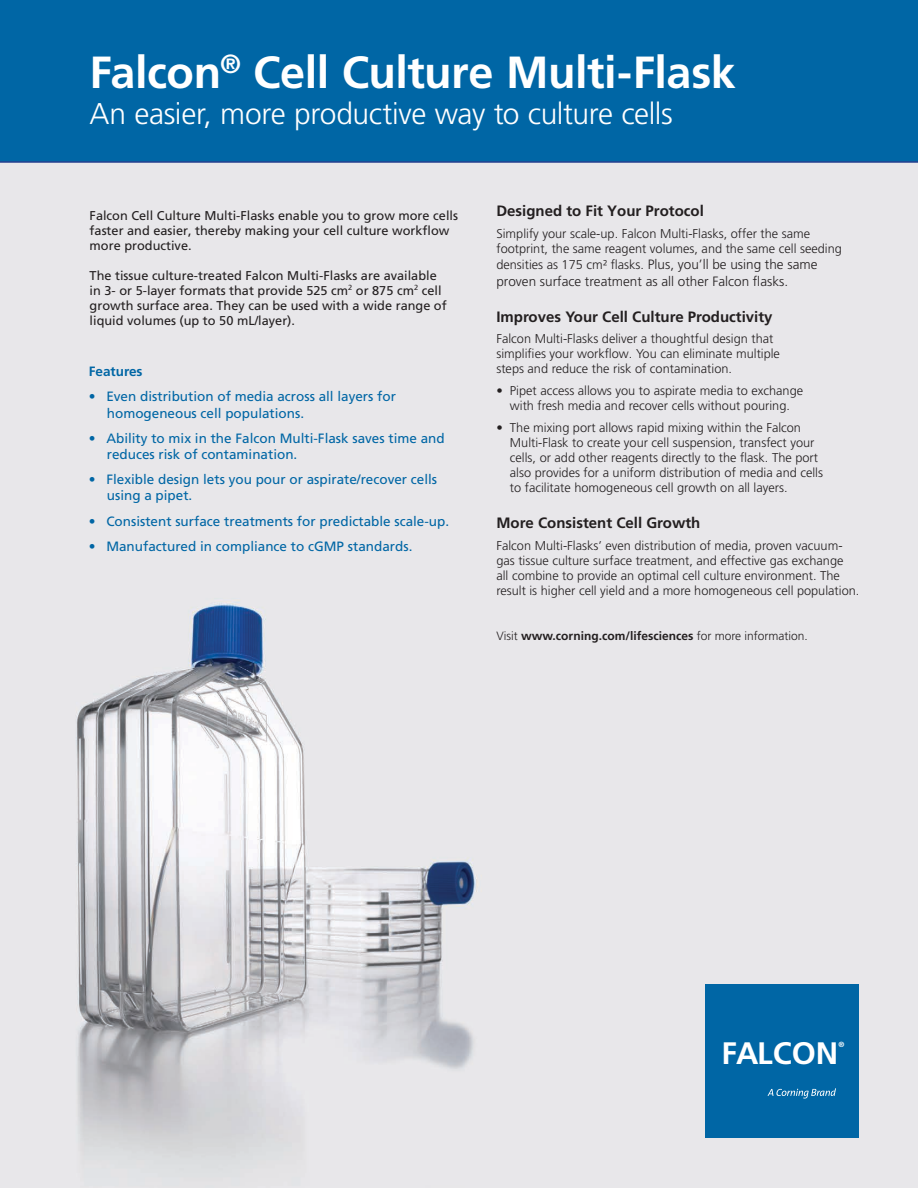
<style>
.page{position:relative;width:918px;height:1188px;background:#fff}
.page>*{position:absolute;margin:0;border:0;box-sizing:border-box;transform-origin:0 0}
.Product_name_Full_Pa{font:700 45px "Frutiger";letter-spacing:-.01em;color:#fff}
.t1{font:700 31.05px "Frutiger";color:#fff}
.Product_descriptor_F{font:300 30px "Frutiger";letter-spacing:-.015em;color:#fff}
.Body_copy_9_12__blac{font:700 15px "Frutiger";color:#231f20}
.t2{font:13.5px/16.2px "Frutiger";color:#0066a5}
.t3{font:300 13.5px/16.2px "Frutiger";color:#231f20}
.Features__BD_blue{font:700 13.5px "Frutiger";color:#0066a5}
.Body_copy_9_12__blac-2{font:300 12.75px/15px "Frutiger";color:#231f20}
.t4{font:12.75px/15px "Frutiger";color:#231f20}
.Visit_info{font:700 12px "Frutiger";color:#231f20}
.t5{font:700 7.5px "Frutiger";color:#fff}
.s1{font-size:12.75px}
.s2{font-weight:300}
</style>
<div class="page">
<img style="left:0;top:163px;width:918px;height:1025px">
<div style="left:0;top:0;width:918px;height:163px;background:#0066a5"></div>
<div style="left:705px;top:984px;width:153px;height:154px;background:#0066a5"></div>
<svg style="left:768px;top:1088px;width:68px;height:11px"></svg>
<p class="Product_name_Full_Pa" style="left:90px;top:46px;width:648px">Falcon<sup>®</sup> Cell Culture Multi-Flask</p>
<p class="Product_descriptor_F" style="left:90px;top:96px;width:585px">An easier, more productive way to culture cells</p>
<p class="t4" style="left:90px;top:208px;width:370px">Falcon Cell Culture Multi-Flasks enable you to grow more cells faster and easier, thereby making your cell culture workflow more productive.</p>
<p class="t4" style="left:90px;top:268px;width:359px">The tissue culture-treated Falcon Multi-Flasks are available in 3- or 5-layer formats that provide 525 cm<sup>2</sup> or 875 cm<sup>2</sup> cell growth surface area. They can be used with a wide range of liquid volumes (up to 50 mL/layer).</p>
<p class="Features__BD_blue" style="left:89px;top:364px;width:55px">Features</p>
<p class="t2" style="left:107px;top:389px;width:291px;text-indent:-18px">• Even distribution of media across all layers for homogeneous cell populations.</p>
<p class="t2" style="left:107px;top:430px;width:339px;text-indent:-18px">• Ability to mix in the Falcon Multi-Flask saves time and reduces risk of contamination.</p>
<p class="t2" style="left:107px;top:471px;width:332px;text-indent:-18px">• Flexible design lets you pour or aspirate/recover cells using a pipet.</p>
<p class="t2" style="left:89px;top:513px;width:362px">• Consistent surface treatments for predictable scale-up.</p>
<p class="t2" style="left:89px;top:538px;width:325px">• Manufactured in compliance to cGMP standards.</p>
<p class="Body_copy_9_12__blac" style="left:496px;top:202px;width:209px">Designed to Fit Your Protocol</p>
<p class="Body_copy_9_12__blac-2" style="left:496px;top:226px;width:347px">Simplify your scale-up. Falcon Multi-Flasks, offer the same footprint, the same reagent volumes, and the same cell seeding</p>
<p class="t3" style="left:496px;top:257px;width:323px"><span class="s1">densities as 175 cm² flasks.</span> Plus, you’ll be using the same proven surface treatment as all other Falcon flasks.</p>
<p class="Body_copy_9_12__blac" style="left:496px;top:308px;width:278px">Improves Your Cell Culture Productivity</p>
<p class="Body_copy_9_12__blac-2" style="left:496px;top:332px;width:285px">Falcon Multi-Flasks deliver a thoughtful design that simplifies your workflow. You can eliminate multiple steps and reduce the risk of contamination.</p>
<p class="Body_copy_9_12__blac-2" style="left:496px;top:383px;width:308px;text-align:center">• Pipet access allows you to aspirate media to exchange with fresh media and recover cells without pouring.</p>
<p class="Body_copy_9_12__blac-2" style="left:510px;top:420px;width:315px;text-indent:-14px">• The mixing port allows rapid mixing within the Falcon Multi-Flask to create your cell suspension, transfect your cells, or add other reagents directly to the flask. The port also provides for a uniform distribution of media and cells to facilitate homogeneous cell growth on all layers.</p>
<p class="Body_copy_9_12__blac" style="left:496px;top:514px;width:205px">More Consistent Cell Growth</p>
<p class="Body_copy_9_12__blac-2" style="left:496px;top:538px;width:364px">Falcon Multi-Flasks’ even distribution of media, proven vacuum&shy;gas tissue culture surface treatment, and effective gas exchange<br>all combine to provide an optimal cell culture environment. The result is higher cell yield and a more homogeneous cell population.</p>
<p class="Visit_info" style="left:496px;top:628px;width:313px"><span class="s2">Visit</span> www.corning.com/lifesciences <span class="s2">for more information.</span></p>
<p class="t1" style="left:722px;top:1035px;width:118px">FALCON</p>
<p class="t5" style="left:838px;top:1040px;width:7px">®</p>
</div>
